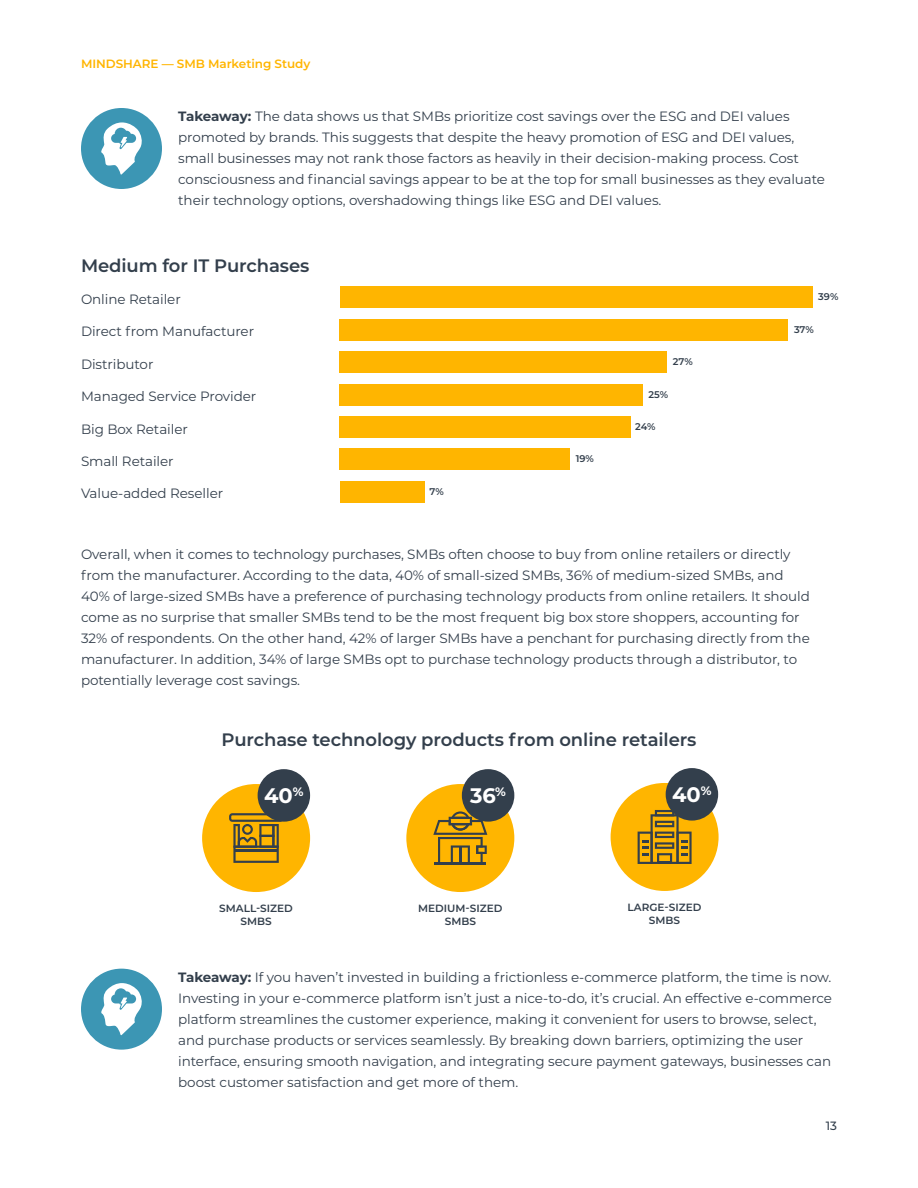
<style>
.page{position:relative;width:918px;height:1188px;background:#fff}
.page>*{position:absolute;margin:0;border:0;box-sizing:border-box;transform-origin:0 0}
.t1{font:700 21px "Montserrat";color:#fff}
.t2{font:600 18px "Montserrat";letter-spacing:-.005em;color:#333f4c}
.t3{font:13.5px/21px "Montserrat";letter-spacing:-.005em;color:#333f4c}
.t4{font:600 12px "Montserrat";letter-spacing:-.005em;color:#ffb500}
.t5{font:500 12px "Montserrat";color:#333f4c}
.t6{font:600 10.5px/13.5px "Montserrat";color:#333f4c;text-align:center}
.t7{font:600 9.75px "Montserrat";color:#333f4c}
.s1{font-weight:700}
</style>
<div class="page">
<div style="left:340px;top:481px;width:85px;height:22px;background:#ffb500"></div>
<div style="left:340px;top:449px;width:230px;height:21px;background:#ffb500"></div>
<div style="left:340px;top:416px;width:291px;height:22px;background:#ffb500"></div>
<div style="left:340px;top:384px;width:303px;height:21px;background:#ffb500"></div>
<div style="left:340px;top:351px;width:327px;height:22px;background:#ffb500"></div>
<div style="left:340px;top:319px;width:448px;height:22px;background:#ffb500"></div>
<div style="left:340px;top:287px;width:473px;height:21px;background:#ffb500"></div>
<div style="left:202px;top:784px;width:108px;height:108px;background:#ffb500;border-radius:50%"></div>
<svg style="left:229px;top:813px;width:50px;height:50px"></svg>
<hr style="left:235px;top:850px;width:43px;height:2px;background:#333f4c">
<div style="left:258px;top:769px;width:52px;height:53px;background:#333f4c;border-radius:50%"></div>
<div style="left:406px;top:784px;width:108px;height:108px;background:#ffb500;border-radius:50%"></div>
<svg style="left:433px;top:811px;width:54px;height:54px"></svg>
<div style="left:462px;top:769px;width:52px;height:53px;background:#333f4c;border-radius:50%"></div>
<div style="left:611px;top:783px;width:108px;height:108px;background:#ffb500;border-radius:50%"></div>
<svg style="left:638px;top:810px;width:54px;height:54px"></svg>
<div style="left:666px;top:768px;width:52px;height:53px;background:#333f4c;border-radius:50%"></div>
<div style="left:81px;top:969px;width:81px;height:81px;background:#3c96b4;border-radius:50%"></div>
<svg style="left:101px;top:983px;width:41px;height:52px"></svg>
<div style="left:81px;top:108px;width:81px;height:81px;background:#3c96b4;border-radius:50%"></div>
<svg style="left:101px;top:122px;width:41px;height:53px"></svg>
<p class="t4" style="left:81px;top:55px;width:231px">MINDSHARE — SMB Marketing Study</p>
<p class="t3" style="left:178px;top:105px;width:648px"><span class="s1">Takeaway:</span> The data shows us that SMBs prioritize cost savings over the ESG and DEI values promoted by brands. This suggests that despite the heavy promotion of ESG and DEI values, small businesses may not rank those factors as heavily in their decision-making process. Cost consciousness and financial savings appear to be at the top for small businesses as they evaluate their technology options, overshadowing things like ESG and DEI values.</p>
<h2 class="t2" style="left:81px;top:253px;width:230px">Medium for IT Purchases</h2>
<p class="t3" style="left:81px;top:288px;width:101px">Online Retailer</p>
<p class="t7" style="left:818px;top:290px;width:22px">39%</p>
<p class="t3" style="left:81px;top:321px;width:175px">Direct from Manufacturer</p>
<p class="t7" style="left:794px;top:322px;width:21px">37%</p>
<p class="t3" style="left:81px;top:353px;width:74px">Distributor</p>
<p class="t7" style="left:673px;top:355px;width:22px">27%</p>
<p class="t3" style="left:81px;top:385px;width:177px">Managed Service Provider</p>
<p class="t7" style="left:649px;top:387px;width:21px">25%</p>
<p class="t3" style="left:81px;top:418px;width:108px">Big Box Retailer</p>
<p class="t7" style="left:635px;top:420px;width:22px">24%</p>
<p class="t3" style="left:81px;top:450px;width:94px">Small Retailer</p>
<p class="t7" style="left:576px;top:452px;width:20px">19%</p>
<p class="t3" style="left:81px;top:483px;width:144px">Value-added Reseller</p>
<p class="t7" style="left:430px;top:484px;width:16px">7%</p>
<p class="t3" style="left:81px;top:543px;width:730px">Overall, when it comes to technology purchases, SMBs often choose to buy from online retailers or directly from the manufacturer. According to the data, 40% of small-sized SMBs, 36% of medium-sized SMBs, and 40% of large-sized SMBs have a preference of purchasing technology products from online retailers. It should come as no surprise that smaller SMBs tend to be the most frequent big box store shoppers, accounting for 32% of respondents. On the other hand, 42% of larger SMBs have a penchant for purchasing directly from the manufacturer. In addition, 34% of large SMBs opt to purchase technology products through a distributor, to potentially leverage cost savings.</p>
<h2 class="t2" style="left:221px;top:726px;width:477px">Purchase technology products from online retailers</h2>
<h1 class="t1" style="left:264px;top:780px;width:41px">40<sup>%</sup></h1>
<p class="t6" style="left:219px;top:901px;width:75px">SMALL-SIZED<br>SMBS</p>
<h1 class="t1" style="left:470px;top:780px;width:37px">36<sup>%</sup></h1>
<p class="t6" style="left:418px;top:901px;width:86px">MEDIUM-SIZED<br>SMBS</p>
<h1 class="t1" style="left:672px;top:779px;width:41px">40<sup>%</sup></h1>
<p class="t6" style="left:628px;top:900px;width:75px">LARGE-SIZED<br>SMBS</p>
<p class="t3" style="left:178px;top:966px;width:655px"><span class="s1">Takeaway:</span> If you haven’t invested in building a frictionless e-commerce platform, the time is now.<br>Investing in your e-commerce platform isn’t just a nice-to-do, it’s crucial. An effective e-commerce platform streamlines the customer experience, making it convenient for users to browse, select, and purchase products or services seamlessly. By breaking down barriers, optimizing the user interface, ensuring smooth navigation, and integrating secure payment gateways, businesses can boost customer satisfaction and get more of them.</p>
<p class="t5" style="left:826px;top:1118px;width:13px">13</p>
</div>
